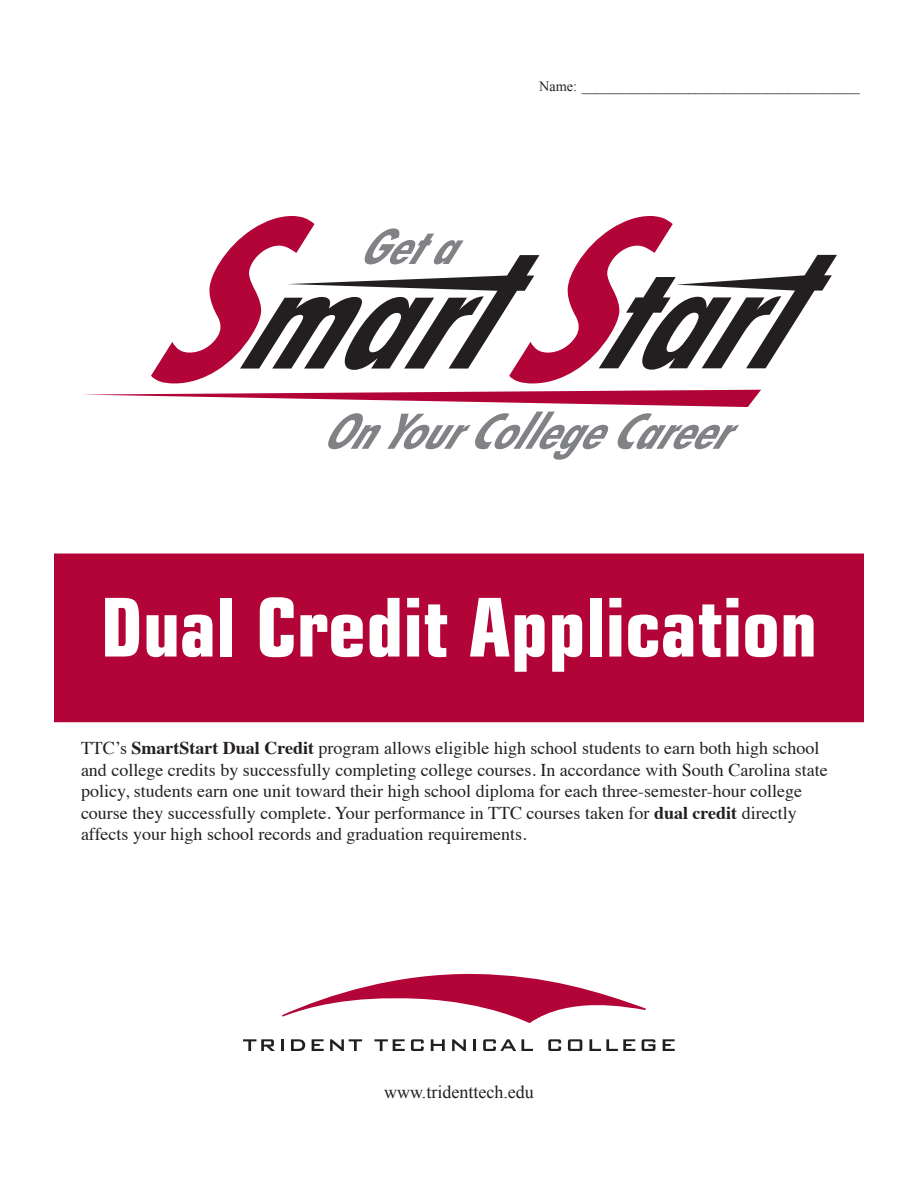
<style>
.page{position:relative;width:918px;height:1188px;background:#fff}
.page>*{position:absolute;margin:0;border:0;box-sizing:border-box;transform-origin:0 0}
.t1{font:700 condensed 81px "Eurostile";color:#fff}
.t2{font:18px/21.6px "Times";color:#231f20}
.t3{font:18px "Times New Roman";color:#231f20}
.t4{font:14.25px "Times New Roman";color:#231f20}
.s1{font-weight:700}
</style>
<div class="page">
<div style="left:54px;top:554px;width:810px;height:168px;background:#b30437"></div>
<svg style="left:282px;top:974px;width:364px;height:49px"></svg>
<svg style="left:243px;top:1039px;width:32px;height:12px"></svg>
<svg style="left:281px;top:1039px;width:3px;height:12px"></svg>
<svg style="left:291px;top:1039px;width:14px;height:12px"></svg>
<svg style="left:312px;top:1039px;width:12px;height:12px"></svg>
<svg style="left:330px;top:1039px;width:32px;height:12px"></svg>
<svg style="left:374px;top:1039px;width:31px;height:12px"></svg>
<svg style="left:411px;top:1039px;width:13px;height:12px"></svg>
<svg style="left:431px;top:1039px;width:14px;height:12px"></svg>
<svg style="left:452px;top:1039px;width:14px;height:12px"></svg>
<svg style="left:473px;top:1039px;width:3px;height:12px"></svg>
<svg style="left:483px;top:1039px;width:50px;height:12px"></svg>
<svg style="left:548px;top:1039px;width:13px;height:12px"></svg>
<svg style="left:568px;top:1039px;width:14px;height:12px"></svg>
<svg style="left:589px;top:1039px;width:46px;height:12px"></svg>
<svg style="left:642px;top:1039px;width:13px;height:12px"></svg>
<svg style="left:663px;top:1039px;width:12px;height:12px"></svg>
<svg style="left:151px;top:216px;width:686px;height:167px"></svg>
<svg style="left:83px;top:390px;width:678px;height:70px"></svg>
<p class="t4" style="left:539px;top:77px;width:322px">Name: _______________________________________</p>
<p class="t1" style="left:101px;top:578px;width:718px">Dual Credit Application</p>
<p class="t2" style="left:81px;top:736px;width:748px">TTC’s <span class="s1">SmartStart Dual Credit</span> program allows eligible high school students to earn both high school and college credits by successfully completing college courses. In accordance with South Carolina state policy, students earn one unit toward their high school diploma for each three-semester-hour college course they successfully complete. Your performance in TTC courses taken for <span class="s1">dual credit</span> directly affects your high school records and graduation requirements.</p>
<p class="t3" style="left:384px;top:1080px;width:151px">www.tridenttech.edu</p>
</div>
